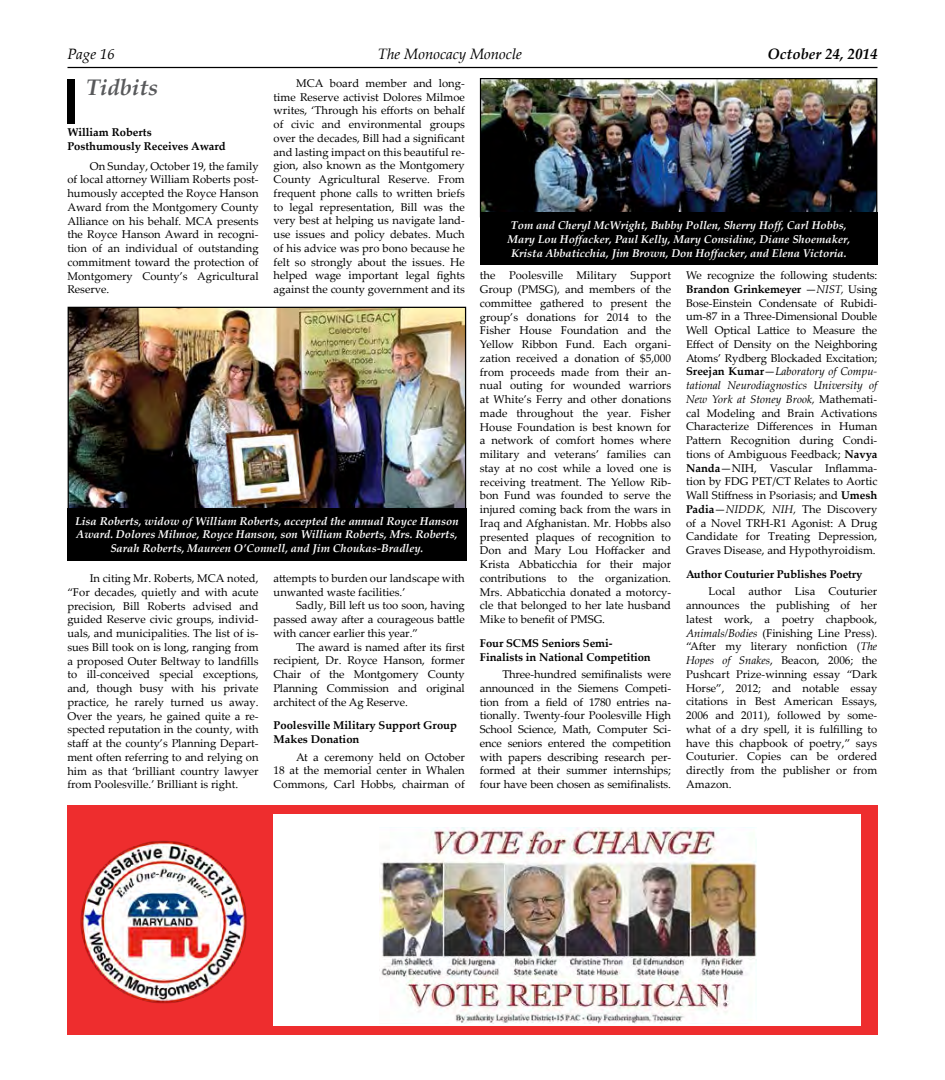
<style>
.page{position:relative;width:945px;height:1080px;background:#fff}
.page>*{position:absolute;margin:0;border:0;box-sizing:border-box;transform-origin:0 0}
.t1{font:italic 700 22.5px "Palatino Linotype";color:#58595b}
.t2{font:italic 15px "Palatino Linotype";color:#000}
.t3{font:italic 700 15px "Palatino Linotype";color:#000}
.t4{font:11.25px/13.8px "Palatino Linotype";color:#000;text-align:justify}
.t5{font:italic 700 11.25px/13.8px "Palatino Linotype";color:#fff;text-align:center}
.t6{font:700 11.25px/13.8px "Palatino Linotype";letter-spacing:-.005em;color:#000}
.s1{font-weight:700}
.s2{font-style:italic}
</style>
<div class="page">
<hr style="left:68px;top:67px;width:810px;height:1px;background:#000">
<div style="left:67px;top:79px;width:8px;height:45px;background:#000"></div>
<img style="left:70px;top:309px;width:394px;height:199px">
<div style="left:67px;top:508px;width:399px;height:52px;background:#000"></div>
<img style="left:482px;top:80px;width:393px;height:132px">
<div style="left:480px;top:78px;width:397px;height:139px;border:1px solid #000"></div>
<div style="left:480px;top:212px;width:398px;height:53px;background:#000"></div>
<div style="left:67px;top:805px;width:810px;height:230px;background:#ee2d2e"></div>
<div style="left:274px;top:814px;width:587px;height:213px;background:#fff"></div>
<img style="left:379px;top:827px;width:377px;height:197px">
<img style="left:80px;top:841px;width:167px;height:163px">
<h2 class="t2" style="left:68px;top:43px;width:49px">Page 16</h2>
<h2 class="t2" style="left:378px;top:43px;width:146px">The Monocacy Monocle</h2>
<h2 class="t3" style="left:767px;top:43px;width:112px">October 24, 2014</h2>
<h1 class="t1" style="left:86px;top:72px;width:74px">Tidbits</h1>
<p class="t6" style="left:67px;top:125px;width:160px">William Roberts<br>Posthumously Receives Award</p>
<p class="t4" style="left:67px;top:159px;width:193px;text-indent:22px">On Sunday, October 19, the family of local attorney William Roberts post&shy;humously accepted the Royce Hanson Award from the Montgomery County Alliance on his behalf. MCA presents the Royce Hanson Award in recogni&shy;tion of an individual of outstanding commitment toward the protection of Montgomery County’s Agricultural Reserve.</p>
<p class="t4" style="left:274px;top:76px;width:193px;text-indent:22px">MCA board member and long&shy;time Reserve activist Dolores Milmoe writes, ‘Through his efforts on behalf of civic and environmental groups over the decades, Bill had a significant and lasting impact on this beautiful re&shy;gion, also known as the Montgomery County Agricultural Reserve. From frequent phone calls to written briefs to legal representation, Bill was the very best at helping us navigate land&shy;use issues and policy debates. Much of his advice was pro bono because he felt so strongly about the issues. He helped wage important legal fights against the county government and its</p>
<p class="t5" style="left:507px;top:218px;width:344px">Tom and Cheryl McWright, Bubby Pollen, Sherry Hoff, Carl Hobbs,<br>Mary Lou Hoffacker, Paul Kelly, Mary Considine, Diane Shoemaker,<br>Krista Abbaticchia, Jim Brown, Don Hoffacker, and Elena Victoria.</p>
<p class="t4" style="left:686px;top:268px;width:193px">We recognize the following students:<br><span class="s1">Brandon Grinkemeyer</span> —<span class="s2">NIST,</span> Using Bose-Einstein Condensate of Rubidi&shy;um-87 in a Three-Dimensional Double Well Optical Lattice to Measure the Effect of Density on the Neighboring Atoms’ Rydberg Blockaded Excitation; <span class="s1">Sreejan Kumar</span>—<span class="s2">Laboratory of Compu&shy;tational Neurodiagnostics University of New York at Stoney Brook,</span> Mathemati&shy;cal Modeling and Brain Activations Characterize Differences in Human Pattern Recognition during Condi&shy;tions of Ambiguous Feedback; <span class="s1">Navya Nanda</span>—NIH, Vascular Inflamma&shy;tion by FDG PET/CT Relates to Aortic Wall Stiffness in Psoriasis; and <span class="s1">Umesh Padia</span>—<span class="s2">NIDDK, NIH,</span> The Discovery of a Novel TRH-R1 Agonist: A Drug Candidate for Treating Depression, Graves Disease, and Hypothyroidism.</p>
<p class="t6" style="left:686px;top:567px;width:178px">Author Couturier Publishes Poetry</p>
<p class="t4" style="left:686px;top:584px;width:193px;text-indent:22px">Local author Lisa Couturier announces the publishing of her latest work, a poetry chapbook, <span class="s2">Animals/Bodies</span> (Finishing Line Press). “After my literary nonfiction (<span class="s2">The Hopes of Snakes</span>, Beacon, 2006; the Pushcart Prize-winning essay “Dark Horse”, 2012; and notable essay citations in Best American Essays, 2006 and 2011), followed by some&shy;what of a dry spell, it is fulfilling to have this chapbook of poetry,” says Couturier. Copies can be ordered directly from the publisher or from Amazon.</p>
<p class="t4" style="left:480px;top:268px;width:193px">the Poolesville Military Support Group (PMSG), and members of the committee gathered to present the group’s donations for 2014 to the Fisher House Foundation and the Yellow Ribbon Fund. Each organi&shy;zation received a donation of $5,000 from proceeds made from their an&shy;nual outing for wounded warriors at White’s Ferry and other donations made throughout the year. Fisher House Foundation is best known for a network of comfort homes where military and veterans’ families can stay at no cost while a loved one is receiving treatment. The Yellow Rib&shy;bon Fund was founded to serve the injured coming back from the wars in Iraq and Afghanistan. Mr. Hobbs also presented plaques of recognition to Don and Mary Lou Hoffacker and Krista Abbaticchia for their major contributions to the organization.<br>Mrs. Abbaticchia donated a motorcy&shy;cle that belonged to her late husband Mike to benefit of PMSG.</p>
<p class="t6" style="left:480px;top:636px;width:172px">Four SCMS Seniors Semi-<br>Finalists in National Competition</p>
<p class="t4" style="left:480px;top:667px;width:193px;text-indent:22px">Three-hundred semifinalists were announced in the Siemens Competi&shy;tion from a field of 1780 entries na&shy;tionally. Twenty-four Poolesville High School Science, Math, Computer Sci&shy;ence seniors entered the competition with papers describing research per&shy;formed at their summer internships; four have been chosen as semifinalists.</p>
<p class="t5" style="left:75px;top:513px;width:385px">Lisa Roberts, widow of William Roberts, accepted the annual Royce Hanson<br>Award. Dolores Milmoe, Royce Hanson, son William Roberts, Mrs. Roberts,<br>Sarah Roberts, Maureen O’Connell, and Jim Choukas-Bradley.</p>
<p class="t4" style="left:274px;top:571px;width:193px">attempts to burden our landscape with unwanted waste facilities.’</p>
<p class="t4" style="left:274px;top:598px;width:193px;text-indent:22px">Sadly, Bill left us too soon, having passed away after a courageous battle with cancer earlier this year.”</p>
<p class="t4" style="left:274px;top:640px;width:193px;text-indent:22px">The award is named after its first recipient, Dr. Royce Hanson, former Chair of the Montgomery County Planning Commission and original architect of the Ag Reserve.</p>
<p class="t6" style="left:274px;top:718px;width:185px">Poolesville Military Support Group<br>Makes Donation</p>
<p class="t4" style="left:274px;top:750px;width:193px;text-indent:22px">At a ceremony held on October 18 at the memorial center in Whalen Commons, Carl Hobbs, chairman of</p>
<p class="t4" style="left:67px;top:571px;width:193px;text-indent:22px">In citing Mr. Roberts, MCA noted, “For decades, quietly and with acute precision, Bill Roberts advised and guided Reserve civic groups, individ&shy;uals, and municipalities. The list of is&shy;sues Bill took on is long, ranging from a proposed Outer Beltway to landfills to ill-conceived special exceptions, and, though busy with his private practice, he rarely turned us away.<br>Over the years, he gained quite a re&shy;spected reputation in the county, with staff at the county’s Planning Depart&shy;ment often referring to and relying on him as that ‘brilliant country lawyer from Poolesville.’ Brilliant is right.</p>
</div>
